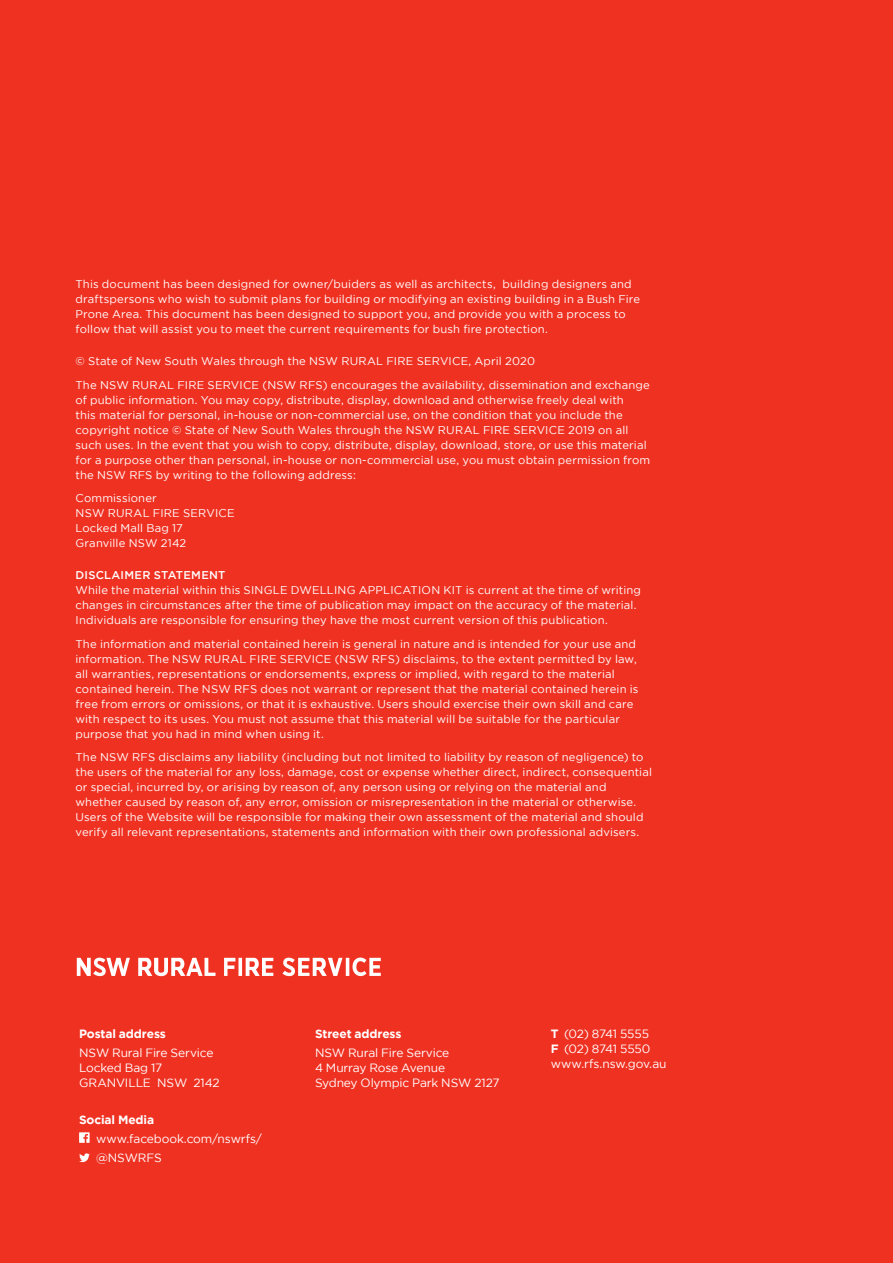
<style>
.page{position:relative;width:893px;height:1263px;background:#ef3122}
.page>*{position:absolute;margin:0;border:0;box-sizing:border-box;transform-origin:0 0}
._01_Contact_L2{font:12px/15px "Gotham";letter-spacing:-.015em;color:#fff}
._01_Contact_L1{font:700 12px "Gotham";letter-spacing:-.01em;color:#fff}
._01_Contact_L1-2{font:12px "Gotham";letter-spacing:-.01em;color:#fff}
.P_Disclaimer_Copyrig{font:11.25px/15px "Gotham";letter-spacing:.015em;color:#fff}
.s1{font-weight:500}
.s2{font-weight:700}
</style>
<div class="page">
<svg style="left:138px;top:958px;width:77px;height:18px"></svg>
<svg style="left:224px;top:958px;width:49px;height:18px"></svg>
<svg style="left:77px;top:957px;width:53px;height:19px"></svg>
<svg style="left:282px;top:957px;width:99px;height:19px"></svg>
<svg style="left:79px;top:1132px;width:11px;height:11px"></svg>
<svg style="left:79px;top:1153px;width:11px;height:9px"></svg>
<p class="P_Disclaimer_Copyrig" style="left:76px;top:277px;width:566px">This document has been designed for owner/buiders as well as architects, building designers and draftspersons who wish to submit plans for building or modifying an existing building in a Bush Fire Prone Area. This document has been designed to support you, and provide you with a process to follow that will assist you to meet the current requirements for bush fire protection.</p>
<p class="P_Disclaimer_Copyrig" style="left:76px;top:354px;width:461px">© State of New South Wales through the NSW RURAL FIRE SERVICE, April 2020</p>
<p class="P_Disclaimer_Copyrig" style="left:76px;top:377px;width:576px">The NSW RURAL FIRE SERVICE (NSW RFS) encourages the availability, dissemination and exchange of public information. You may copy, distribute, display, download and otherwise freely deal with<br>this material for personal, in-house or non‑commercial use, on the condition that you include the copyright notice © State of New South Wales through the NSW RURAL FIRE SERVICE 2019 on all such uses. In the event that you wish to copy, distribute, display, download, store, or use this material for a purpose other than personal, in‑house or non-commercial use, you must obtain permission from the NSW RFS by writing to the following address:</p>
<p class="P_Disclaimer_Copyrig" style="left:76px;top:491px;width:161px">Commissioner<br>NSW RURAL FIRE SERVICE<br>Locked Mall Bag 17<br>Granville NSW 2142</p>
<p class="P_Disclaimer_Copyrig" style="left:76px;top:568px;width:567px"><span class="s1">DISCLAIMER STATEMENT<br></span>While the material within this SINGLE DWELLING APPLICATION KIT is current at the time of writing changes in circumstances after the time of publication may impact on the accuracy of the material.<br>Individuals are responsible for ensuring they have the most current version of this publication.</p>
<p class="P_Disclaimer_Copyrig" style="left:76px;top:636px;width:565px">The information and material contained herein is general in nature and is intended for your use and information. The NSW RURAL FIRE SERVICE (NSW RFS) disclaims, to the extent permitted by law, all warranties, representations or endorsements, express or implied, with regard to the material contained herein. The NSW RFS does not warrant or represent that the material contained herein is free from errors or omissions, or that it is exhaustive. Users should exercise their own skill and care with respect to its uses. You must not assume that this material will be suitable for the particular purpose that you had in mind when using it.</p>
<p class="P_Disclaimer_Copyrig" style="left:76px;top:750px;width:578px">The NSW RFS disclaims any liability (including but not limited to liability by reason of negligence) to the users of the material for any loss, damage, cost or expense whether direct, indirect, consequential or special, incurred by, or arising by reason of, any person using or relying on the material and whether caused by reason of, any error, omission or misrepresentation in the material or otherwise.<br>Users of the Website will be responsible for making their own assessment of the material and should verify all relevant representations, statements and information with their own professional advisers.</p>
<p class="_01_Contact_L1" style="left:79px;top:1026px;width:88px">Postal address</p>
<p class="_01_Contact_L2" style="left:79px;top:1045px;width:142px">NSW Rural Fire Service<br>Locked Bag 17<br>GRANVILLE NSW 2142</p>
<p class="_01_Contact_L1" style="left:79px;top:1111px;width:77px">Social Media</p>
<p class="_01_Contact_L2" style="left:96px;top:1131px;width:167px">www.facebook.com/nswrfs/</p>
<p class="_01_Contact_L2" style="left:96px;top:1150px;width:67px">@NSWRFS</p>
<p class="_01_Contact_L1" style="left:315px;top:1026px;width:88px">Street address</p>
<p class="_01_Contact_L2" style="left:315px;top:1045px;width:136px">NSW Rural Fire Service<br>4 Murray Rose Avenue</p>
<p class="_01_Contact_L2" style="left:315px;top:1075px;width:186px">Sydney Olympic Park NSW 2127</p>
<p class="_01_Contact_L2" style="left:551px;top:1026px;width:101px"><span class="s2">T</span> (02) 8741 5555<br><span class="s2">F</span> (02) 8741 5550</p>
<p class="_01_Contact_L1-2" style="left:551px;top:1056px;width:117px">www.rfs.nsw.gov.au</p>
</div>
